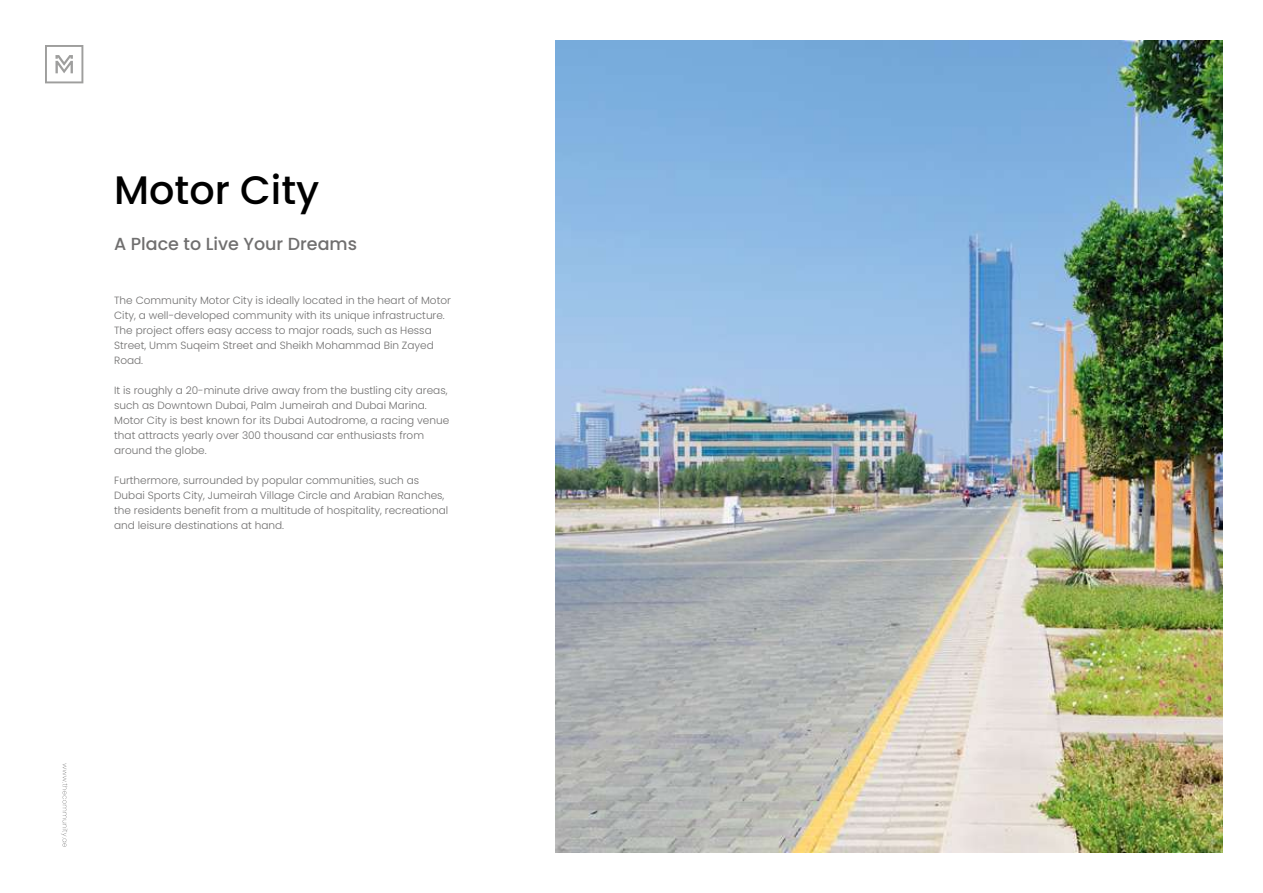
<style>
.page{position:relative;width:1263px;height:893px;background:#fff}
.page>*{position:absolute;margin:0;border:0;box-sizing:border-box;transform-origin:0 0}
.t1{font:500 39.75px "Poppins";color:#000}
.t2{font:500 17.4px "Poppins";color:#706f6f}
.t3{font:300 10.5px/15px "Poppins";color:#706f6f}
</style>
<div class="page">
<img style="left:555px;top:41px;width:667px;height:811px">
<svg style="left:45px;top:45px;width:38px;height:38px"></svg>
<svg style="left:61px;top:763px;width:7px;height:84px"></svg>
<h1 class="t1" style="left:114px;top:167px;width:207px">Motor City</h1>
<h2 class="t2" style="left:114px;top:234px;width:244px">A Place to Live Your Dreams</h2>
<p class="t3" style="left:114px;top:293px;width:338px">The Community Motor City is ideally located in the heart of Motor City, a well-developed community with its unique infrastructure.<br>The project offers easy access to major roads, such as Hessa Street, Umm Suqeim Street and Sheikh Mohammad Bin Zayed Road.</p>
<p class="t3" style="left:114px;top:383px;width:336px">It is roughly a 20-minute drive away from the bustling city areas, such as Downtown Dubai, Palm Jumeirah and Dubai Marina.<br>Motor City is best known for its Dubai Autodrome, a racing venue that attracts yearly over 300 thousand car enthusiasts from around the globe.</p>
<p class="t3" style="left:114px;top:473px;width:335px">Furthermore, surrounded by popular communities, such as Dubai Sports City, Jumeirah Village Circle and Arabian Ranches, the residents benefit from a multitude of hospitality, recreational and leisure destinations at hand.</p>
</div>
